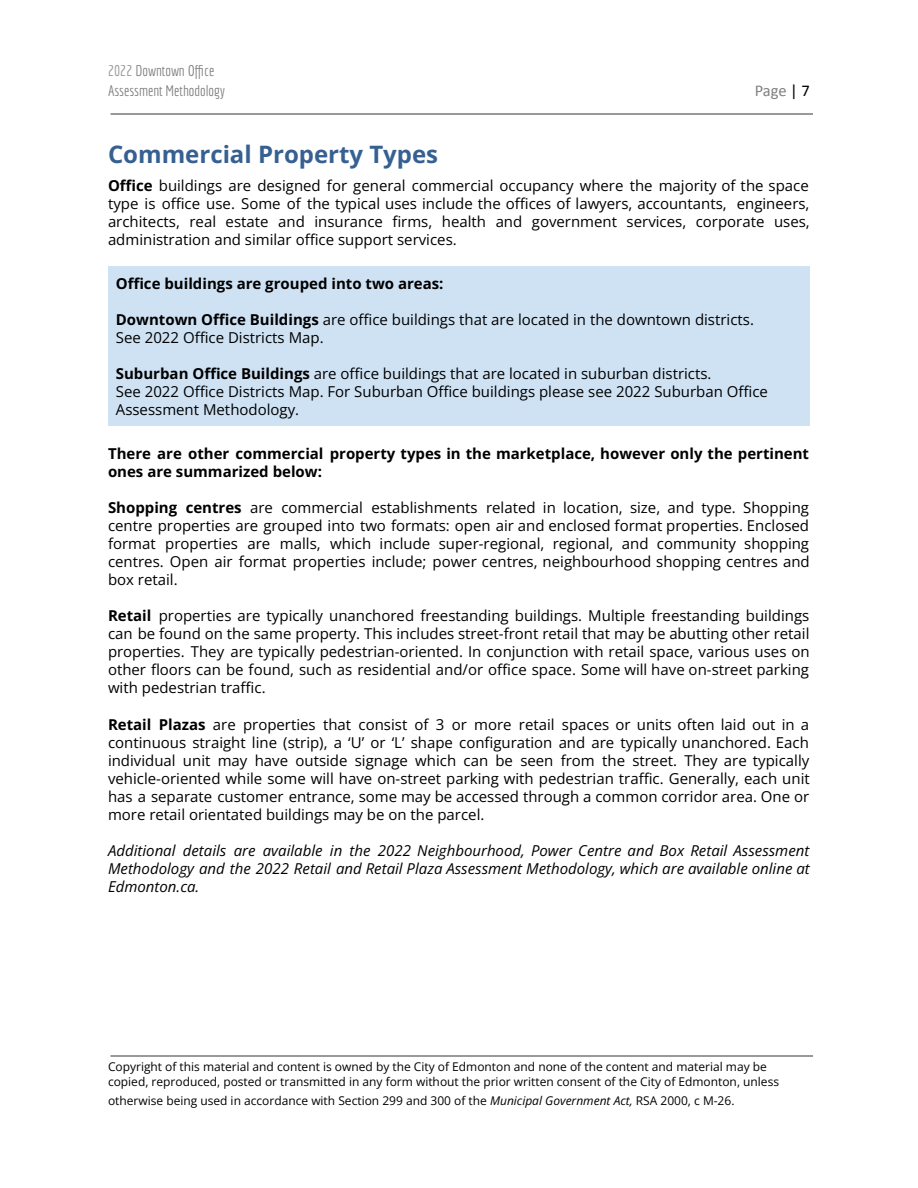
<style>
.page{position:relative;width:918px;height:1188px;background:#fff}
.page>*{position:absolute;margin:0;border:0;box-sizing:border-box;transform-origin:0 0}
.t1{font:700 24px "Open Sans";color:#366091}
.t2{font:16.5px "Calibri";color:#808080}
.t3{font:15px/18px "Open Sans";color:#000;text-align:justify}
.t4{font:italic 15px/18px "Open Sans";color:#000;text-align:justify}
.t5{font:700 15px/18px "Open Sans";color:#000}
.t6{font:15px/19.5px "Economica";color:#808080}
.t7{font:12px/14.7px "Open Sans";color:#000}
.s1{color:#999}
.s2{color:#000}
.s3{font-weight:700}
.s4{font-style:italic}
</style>
<div class="page">
<div style="left:108px;top:267px;width:702px;height:159px;background:#cfe2f3"></div>
<p class="t6" style="left:108px;top:61px;width:118px"><span class="s1">2022</span> Downtown Offi ce<br>Assessment Methodology</p>
<p class="t2" style="left:755px;top:83px;width:57px">Page <span class="s2">| 7</span></p>
<h1 class="t1" style="left:108px;top:137px;width:332px">Commercial Property Types</h1>
<p class="t3" style="left:108px;top:176px;width:703px"><span class="s3">Office</span> buildings are designed for general commercial occupancy where the majority of the space type is office use. Some of the typical uses include the offices of lawyers, accountants, engineers, architects, real estate and insurance fi rms, health and government services, corporate uses, administration and similar office support services.</p>
<p class="t5" style="left:116px;top:274px;width:329px">Office buildings are grouped into two areas:</p>
<p class="t3" style="left:116px;top:310px;width:640px"><span class="s3">Downtown Office Buildings</span> are office buildings that are located in the downtown districts.<br>See 2022 Office Districts Map.</p>
<p class="t3" style="left:116px;top:364px;width:654px;text-align:left"><span class="s3">Suburban Office Buildings</span> are office buildings that are located in suburban districts.<br>See 2022 Office Districts Map. For Suburban Office buildings please see 2022 Suburban Office<br>Assessment Methodology.</p>
<p class="t5" style="left:108px;top:444px;width:703px">There are other commercial property types in the marketplace, however only the pertinent ones are summarized below:</p>
<p class="t3" style="left:108px;top:498px;width:703px"><span class="s3">Shopping centres</span> are commercial establishments related in location, size, and type. Shopping centre properties are grouped into two formats: open air and enclosed format properties. Enclosed format properties are malls, which include super-regional, regional, and community shopping centres. Open air format properties include; power centres, neighbourhood shopping centres and box retail.</p>
<p class="t3" style="left:108px;top:606px;width:703px"><span class="s3">Retail</span> properties are typically unanchored freestanding buildings. Multiple freestanding buildings can be found on the same property. This includes street-front retail that may be abutting other retail properties. They are typically pedestrian-oriented. In conjunction with retail space, various uses on other floors can be found, such as residential and/or office space. Some will have on-street parking with pedestrian traffic.</p>
<p class="t3" style="left:108px;top:715px;width:703px"><span class="s3">Retail Plazas</span> are properties that consist of 3 or more retail spaces or units often laid out in a continuous straight line (strip), a ‘U’ or ‘L’ shape configuration and are typically unanchored. Each individual unit may have outside signage which can be seen from the street. They are typically vehicle-oriented while some will have on-street parking with pedestrian traffic. Generally, each unit has a separate customer entrance, some may be accessed through a common corridor area. One or more retail orientated buildings may be on the parcel.</p>
<p class="t4" style="left:108px;top:841px;width:703px">Additional details are available in the 2022 Neighbourhood, Power Centre and Box Retail Assessment Methodology and the 2022 Retail and Retail Plaza Assessment Methodology, which are available online at Edmonton.ca.</p>
<p class="t7" style="left:108px;top:1059px;width:673px">Copyright of this material and content is owned by the City of Edmonton and none of the content and material may be copied, reproduced, posted or transmitted in any form without the prior written consent of the City of Edmonton, unless</p>
<p class="t7" style="left:108px;top:1093px;width:628px">otherwise being used in accordance with Section 299 and 300 of the <span class="s4">Municipal Government Act,</span> RSA 2000, c M-26.</p>
</div>
